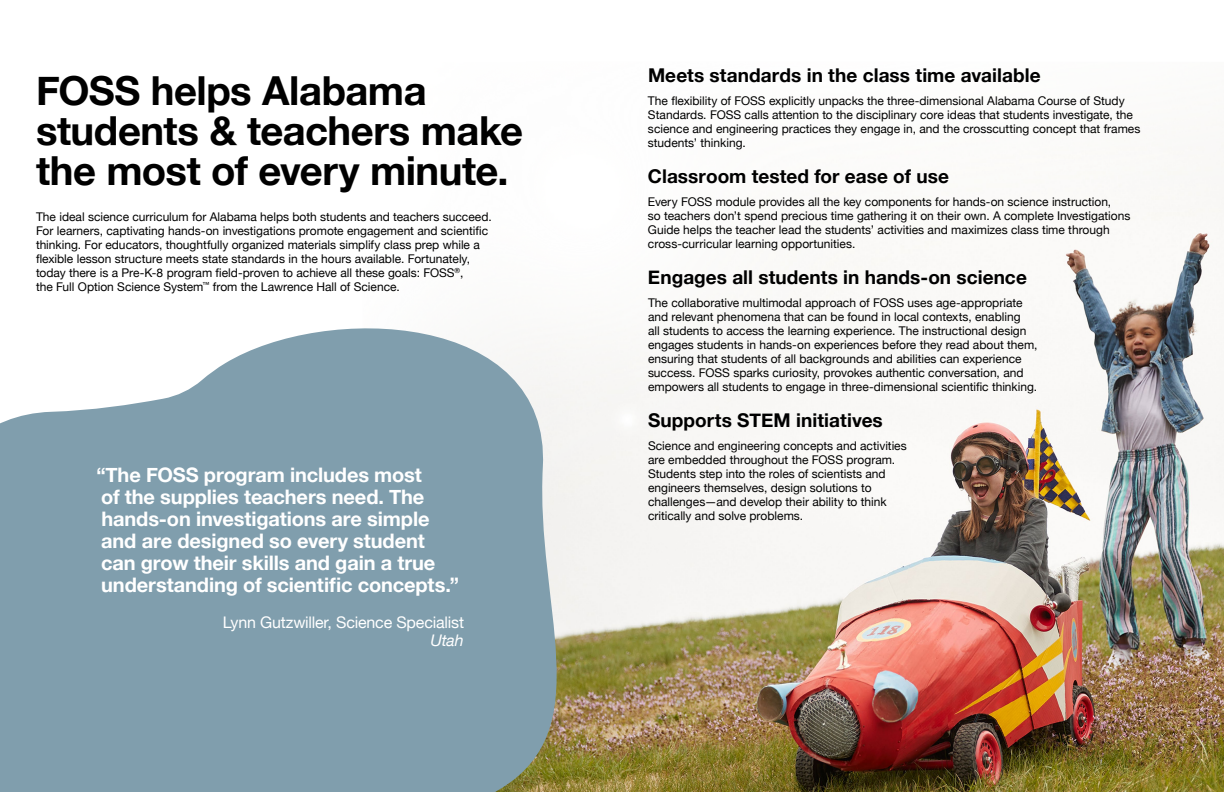
<style>
.page{position:relative;width:1224px;height:792px;background:#fff}
.page>*{position:absolute;margin:0;border:0;box-sizing:border-box;transform-origin:0 0}
.t1{font:700 40px/40px "Helvetica Neue";letter-spacing:-.015em;color:#000}
.t2{font:700 20px/22px "Helvetica Neue";letter-spacing:-.005em;color:#fff}
.t3{font:700 19px "Helvetica Neue";letter-spacing:.005em;color:#000}
.t4{font:16px "Helvetica Neue";letter-spacing:-.01em;color:#fff}
.t5{font:italic 16px "Helvetica Neue";color:#fff}
.t6{font:12px/14px "Helvetica Neue";color:#000}
</style>
<div class="page">
<img style="left:600px;top:144px;width:624px;height:648px">
<svg style="left:0;top:328px;width:600px;height:464px;background:#91aab4"></svg>
<h1 class="t1" style="left:36px;top:72px;width:489px">FOSS helps Alabama students &amp; teachers make the most of every minute.</h1>
<p class="t6" style="left:36px;top:210px;width:457px">The ideal science curriculum for Alabama helps both students and teachers succeed.<br>For learners, captivating hands-on investigations promote engagement and scientific thinking. For educators, thoughtfully organized materials simplify class prep while a flexible lesson structure meets state standards in the hours available. Fortunately, today there is a Pre-K-8 program field-proven to achieve all these goals: FOSS<sup>®</sup>,<br>the Full Option Science System<sup>™</sup> from the Lawrence Hall of Science.</p>
<h2 class="t2" style="left:96px;top:465px;width:364px">“The FOSS program includes most<br>of the supplies teachers need. The hands-on investigations are simple and are designed so every student can grow their skills and gain a true understanding of scientific concepts.”</h2>
<h3 class="t4" style="left:223px;top:611px;width:243px">Lynn Gutzwiller, Science Specialist</h3>
<h3 class="t5" style="left:431px;top:629px;width:35px">Utah</h3>
<h3 class="t3" style="left:648px;top:60px;width:394px">Meets standards in the class time available</h3>
<p class="t6" style="left:648px;top:94px;width:494px">The flexibility of FOSS explicitly unpacks the three-dimensional Alabama Course of Study Standards. FOSS calls attention to the disciplinary core ideas that students investigate, the science and engineering practices they engage in, and the crosscutting concept that frames students’ thinking.</p>
<h3 class="t3" style="left:648px;top:161px;width:302px">Classroom tested for ease of use</h3>
<p class="t6" style="left:648px;top:195px;width:484px">Every FOSS module provides all the key components for hands-on science instruction,<br>so teachers don’t spend precious time gathering it on their own. A complete Investigations Guide helps the teacher lead the students’ activities and maximizes class time through cross-curricular learning opportunities.</p>
<h3 class="t3" style="left:648px;top:262px;width:380px">Engages all students in hands-on science</h3>
<p class="t6" style="left:648px;top:296px;width:391px">The collaborative multimodal approach of FOSS uses age-appropriate and relevant phenomena that can be found in local contexts, enabling<br>all students to access the learning experience. The instructional design engages students in hands-on experiences before they read about them, ensuring that students of all backgrounds and abilities can experience success. FOSS sparks curiosity, provokes authentic conversation, and empowers all students to engage in three-dimensional scientific thinking.</p>
<h3 class="t3" style="left:648px;top:405px;width:236px">Supports STEM initiatives</h3>
<p class="t6" style="left:648px;top:439px;width:260px">Science and engineering concepts and activities are embedded throughout the FOSS program.<br>Students step into the roles of scientists and engineers themselves, design solutions to challenges—and develop their ability to think critically and solve problems.</p>
</div>
